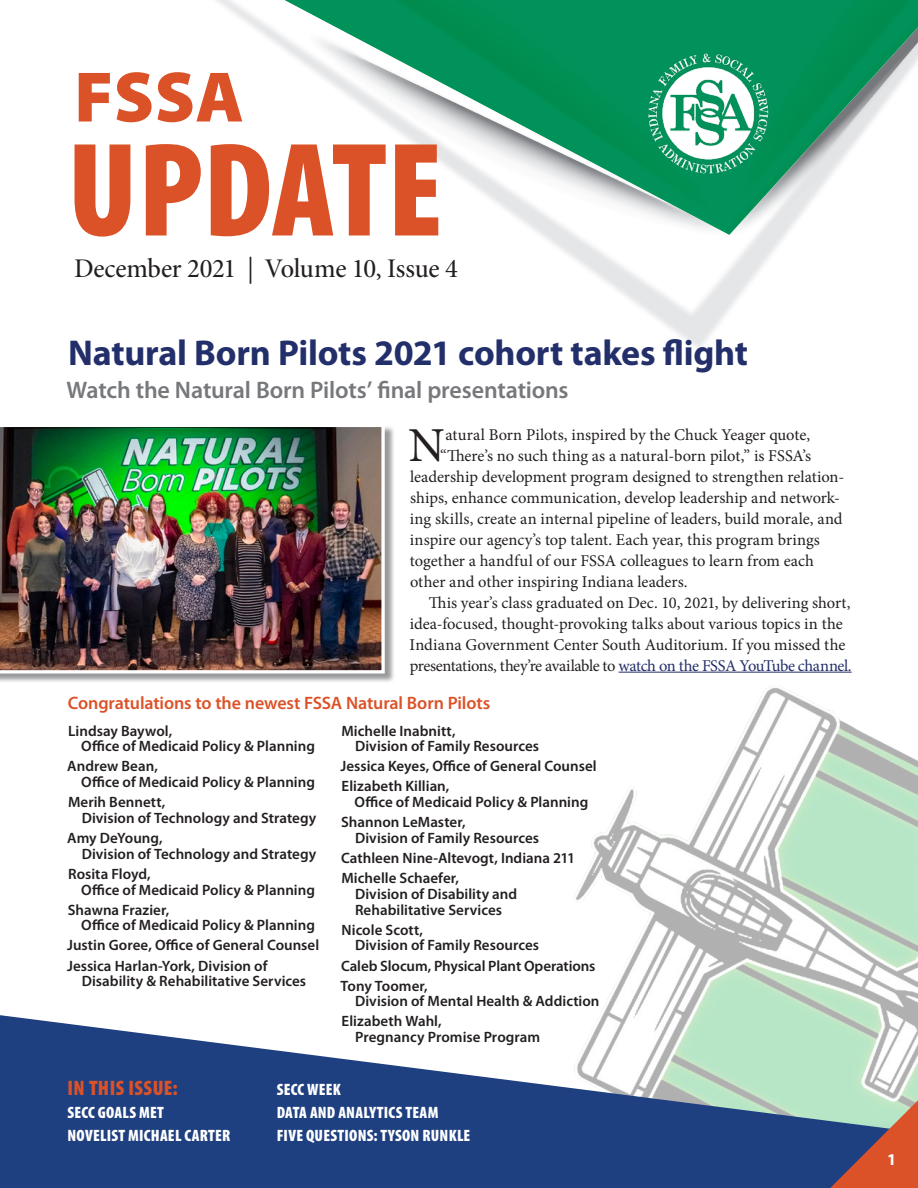
<style>
.page{position:relative;width:918px;height:1188px;background:#fff}
.page>*{position:absolute;margin:0;border:0;box-sizing:border-box;transform-origin:0 0}
.t1{font:900 condensed 135px "Myriad Pro";color:#dc5228}
.t2{font:900 72px "Myriad Pro";color:#dc5228}
.t3{font:48.75px "Minion Pro";color:#231f20}
.t4{font:700 36px "Myriad Pro";letter-spacing:-.01em;color:#232f6a}
.t5{font:27px "Minion Pro Medium Subh";letter-spacing:-.01em;color:#231f20}
.H2_subhead{font:600 24px "Myriad Pro";letter-spacing:-.01em;color:#76787b}
.t6{font:900 condensed 21px "Myriad Pro";letter-spacing:.02em;color:#dc5228}
.t7{font:600 18px "Myriad Pro";letter-spacing:-.005em;color:#dc5228}
.t8{font:16.5px/21px "Minion Pro";color:#231f20}
.t9{font:900 condensed 16.5px "Myriad Pro";letter-spacing:.015em;color:#fff}
.t10{font:700 16.5px "Myriad Pro";color:#fff}
.NBP{font:600 15px/15.8px "Myriad Pro";color:#231f20}
.s1{color:#232f6a}
</style>
<div class="page">
<img style="left:574px;top:686px;width:344px;height:281px">
<svg style="left:0;top:967px;width:918px;height:221px;fill:#1f4080"></svg>
<svg style="left:830px;top:1100px;width:88px;height:88px;background:#a27065"></svg>
<img style="left:284px;top:0;width:634px;height:235px">
<hr style="left:619px;top:672px;width:233px;height:1px;background:#232f6a">
<img style="left:644px;top:49px;width:130px;height:129px">
<div style="left:0;top:425px;width:395px;height:259px;background:#76787b;opacity:.75"></div>
<img style="left:0;top:425px;width:385px;height:248px">
<p class="t2" style="left:74px;top:49px;width:171px">FSSA</p>
<p class="t1" style="left:68px;top:104px;width:377px">UPDATE</p>
<p class="t5" style="left:74px;top:252px;width:385px">December 2021 | Volume 10, Issue 4</p>
<h1 class="t4" style="left:68px;top:329px;width:682px">Natural Born Pilots 2021 cohort takes flight</h1>
<h2 class="H2_subhead" style="left:67px;top:375px;width:504px">Watch the Natural Born Pilots’ final presentations</h2>
<p class="t3" style="left:409px;top:412px;width:38px">N</p>
<p class="t8" style="left:446px;top:424px;width:366px">atural Born Pilots, inspired by the Chuck Yeager quote,</p>
<p class="t8" style="left:440px;top:445px;width:373px">“There’s no such thing as a natural-born pilot,” is FSSA’s</p>
<p class="t8" style="left:410px;top:466px;width:436px">leadership development program designed to strengthen relation-</p>
<p class="t8" style="left:410px;top:487px;width:431px">ships, enhance communication, develop leadership and network-</p>
<p class="t8" style="left:410px;top:508px;width:434px">ing skills, create an internal pipeline of leaders, build morale, and</p>
<p class="t8" style="left:410px;top:529px;width:411px">inspire our agency’s top talent. Each year, this program brings</p>
<p class="t8" style="left:410px;top:550px;width:406px">together a handful of our FSSA colleagues to learn from each</p>
<p class="t8" style="left:410px;top:571px;width:279px">other and other inspiring Indiana leaders.</p>
<p class="t8" style="left:410px;top:592px;width:444px;text-indent:19px">This year’s class graduated on Dec. 10, 2021, by delivering short, idea-focused, thought-provoking talks about various topics in the Indiana Government Center South Auditorium. If you missed the presentations, they’re available to <span class="s1">watch on the FSSA YouTube channel.</span></p>
<h3 class="t7" style="left:68px;top:691px;width:424px">Congratulations to the newest FSSA Natural Born Pilots</h3>
<p class="NBP" style="left:81px;top:722px;width:235px;text-indent:-13px">Lindsay Baywol,<br>Office of Medicaid Policy &amp; Planning</p>
<p class="NBP" style="left:81px;top:758px;width:235px;text-indent:-14px">Andrew Bean,<br>Office of Medicaid Policy &amp; Planning</p>
<p class="NBP" style="left:82px;top:794px;width:236px;text-indent:-14px">Merih Bennett,<br>Division of Technology and Strategy</p>
<p class="NBP" style="left:82px;top:830px;width:236px;text-indent:-14px">Amy DeYoung,<br>Division of Technology and Strategy</p>
<p class="NBP" style="left:81px;top:866px;width:235px;text-indent:-13px">Rosita Floyd,<br>Office of Medicaid Policy &amp; Planning</p>
<p class="NBP" style="left:81px;top:901px;width:235px;text-indent:-13px">Shawna Frazier,<br>Office of Medicaid Policy &amp; Planning</p>
<p class="NBP" style="left:67px;top:937px;width:254px">Justin Goree, Office of General Counsel</p>
<p class="NBP" style="left:82px;top:957px;width:226px;text-indent:-15px">Jessica Harlan-York, Division of<br>Disability &amp; Rehabilitative Services</p>
<p class="NBP" style="left:355px;top:722px;width:185px;text-indent:-14px">Michelle Inabnitt,<br>Division of Family Resources</p>
<p class="NBP" style="left:340px;top:758px;width:258px">Jessica Keyes, Office of General Counsel</p>
<p class="NBP" style="left:355px;top:778px;width:235px;text-indent:-13px">Elizabeth Killian,<br>Office of Medicaid Policy &amp; Planning</p>
<p class="NBP" style="left:355px;top:814px;width:185px;text-indent:-14px">Shannon LeMaster,<br>Division of Family Resources</p>
<p class="NBP" style="left:341px;top:850px;width:236px">Cathleen Nine-Altevogt, Indiana 211</p>
<p class="NBP" style="left:355px;top:870px;width:164px;text-indent:-14px">Michelle Schaefer,<br>Division of Disability and<br>Rehabilitative Services</p>
<p class="NBP" style="left:355px;top:921px;width:185px;text-indent:-13px">Nicole Scott,<br>Division of Family Resources</p>
<p class="NBP" style="left:341px;top:957px;width:256px">Caleb Slocum, Physical Plant Operations</p>
<p class="NBP" style="left:355px;top:977px;width:246px;text-indent:-14px">Tony Toomer,<br>Division of Mental Health &amp; Addiction</p>
<p class="NBP" style="left:355px;top:1013px;width:187px;text-indent:-14px">Elizabeth Wahl,<br>Pregnancy Promise Program</p>
<p class="t6" style="left:68px;top:1075px;width:112px">IN THIS ISSUE:</p>
<p class="t9" style="left:68px;top:1102px;width:98px">SECC GOALS MET</p>
<p class="t9" style="left:68px;top:1125px;width:164px">NOVELIST MICHAEL CARTER</p>
<p class="t9" style="left:277px;top:1079px;width:66px">SECC WEEK</p>
<p class="t9" style="left:277px;top:1102px;width:163px">DATA AND ANALYTICS TEAM</p>
<p class="t9" style="left:277px;top:1125px;width:195px">FIVE QUESTIONS: TYSON RUNKLE</p>
<p class="t10" style="left:887px;top:1149px;width:11px">1</p>
</div>
